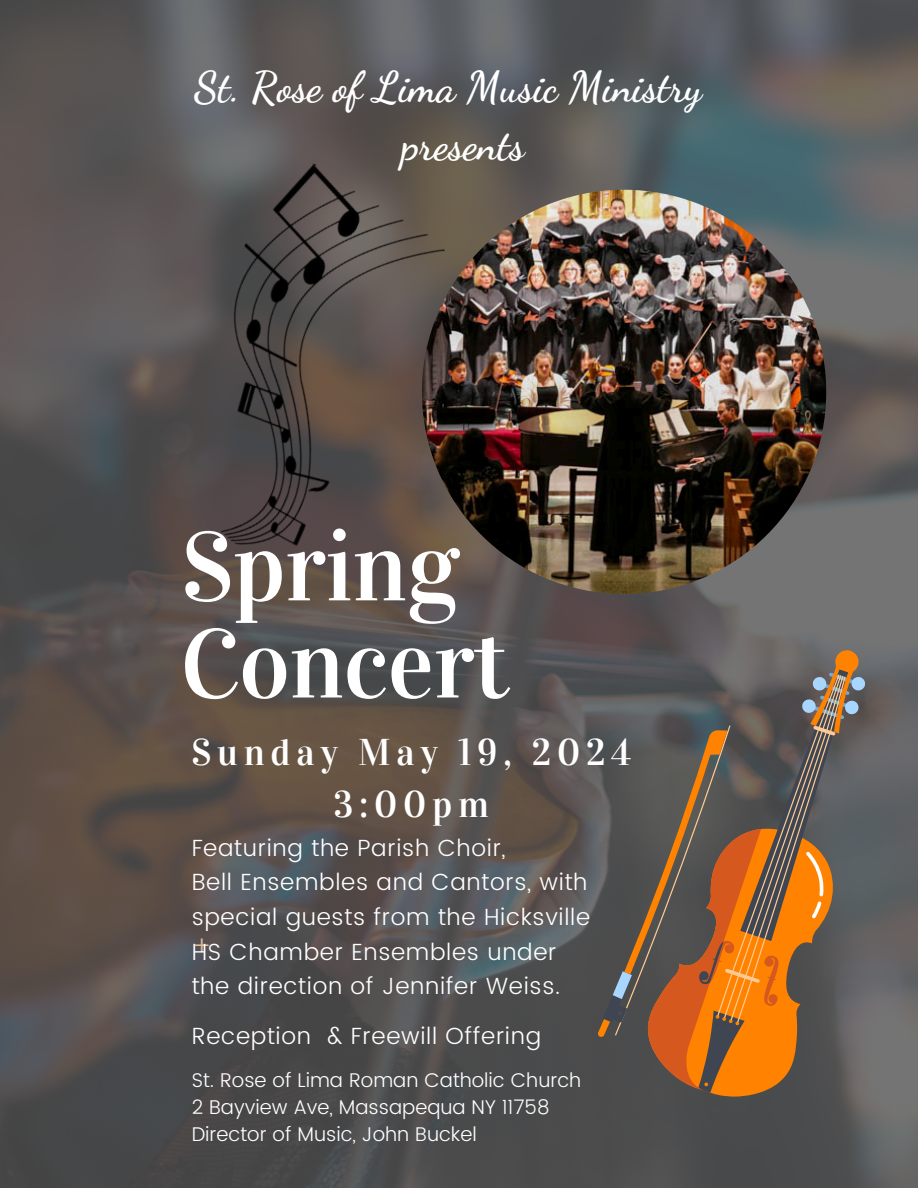
<style>
.page{position:relative;width:918px;height:1188px;background:#fff}
.page>*{position:absolute;margin:0;border:0;box-sizing:border-box;transform-origin:0 0}
.t1{font:97.35px/97.2px "Vidaloka";letter-spacing:-.01em;color:#fff}
.t2{font:700 42px/58.5px "Dancing Script";color:#fff}
.t3{font:37.2px/51.8px "Vidaloka";letter-spacing:.16em;color:#fff;text-align:center}
.t4{font:300 26.4px "Poppins";color:#e1be93}
.t5{font:300 23.4px/34.7px "Poppins";letter-spacing:.03em;color:#fff}
.t6{font:300 19.8px/27px "Poppins";color:#fff}
</style>
<div class="page">
<img style="left:0;top:0;width:918px;height:1188px">
<img style="left:135px;top:151px;width:321px;height:423px">
<img style="left:422px;top:190px;width:404px;height:404px;border-radius:50%">
<svg style="left:597px;top:649px;width:268px;height:444px;background:#7d6047"></svg>
<h2 class="t2" style="left:402px;top:58px;width:302px;text-indent:-208px">St. Rose of Lima Music Ministry presents</h2>
<h1 class="t1" style="left:180px;top:519px;width:331px">Spring<br>Concert</h1>
<p class="t3" style="left:191px;top:727px;width:442px">Sunday May 19, 2024<br>3:00pm</p>
<h3 class="t5" style="left:192px;top:830px;width:400px">Featuring the Parish Choir,<br>Bell Ensembles and Cantors, with special guests from the Hicksville<br>HS Chamber Ensembles under the direction of Jennifer Weiss.</h3>
<h4 class="t5" style="left:192px;top:1018px;width:351px">Reception &amp; Freewill Offering</h4>
<h4 class="t6" style="left:192px;top:1066px;width:391px">St. Rose of Lima Roman Catholic Church<br>2 Bayview Ave, Massapequa NY 11758</h4>
<p class="t6" style="left:192px;top:1120px;width:287px">Director of Music, John Buckel</p>
<p class="t4" style="left:192px;top:931px;width:22px">+</p>
</div>
